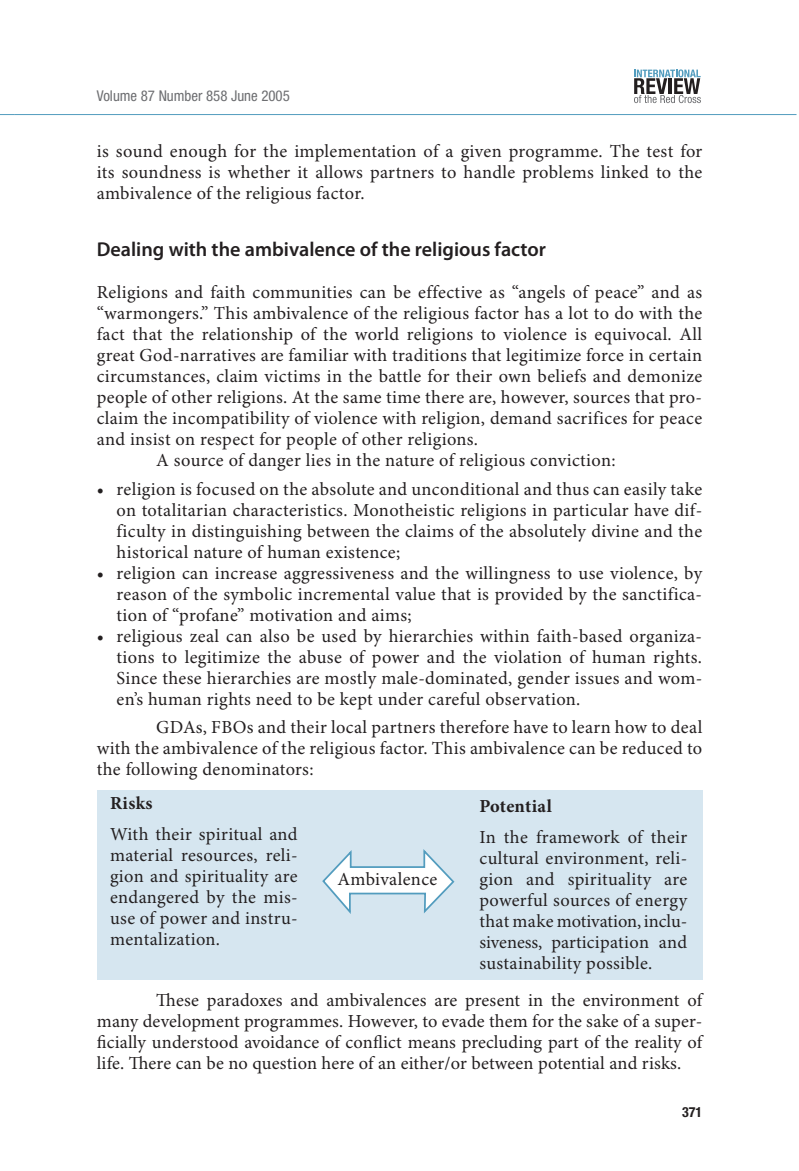
<style>
.page{position:relative;width:799px;height:1171px;background:#fff}
.page>*{position:absolute;margin:0;border:0;box-sizing:border-box;transform-origin:0 0}
.t1{font:600 20.12px "Myriad Pro";color:#231f20}
.t2{font:18.38px/21px "Minion Pro";letter-spacing:.02em;color:#231f20;text-align:justify}
.t3{font:700 18.38px "Minion Pro";letter-spacing:.015em;color:#231f20}
.t4{font:condensed 14.88px "Helvetica Neue";color:#6d6e71}
.t5{font:700 condensed 14px "Helvetica Neue";color:#231f20}
</style>
<div class="page">
<svg style="left:0;top:114px;width:15px;height:1px"></svg>
<svg style="left:634px;top:70px;width:67px;height:33px"></svg>
<hr style="left:15px;top:114px;width:781px;height:1px;background:#529cbe">
<div style="left:97px;top:790px;width:605px;height:189px;background:#d6e6f0"></div>
<svg style="left:322px;top:849px;width:133px;height:65px"></svg>
<p class="t4" style="left:97px;top:90px;width:195px">Volume 87 Number 858 June 2005</p>
<p class="t2" style="left:97px;top:142px;width:607px">is sound enough for the implementation of a given programme. The test for its soundness is whether it allows partners to handle problems linked to the ambivalence of the religious factor.</p>
<p class="t1" style="left:97px;top:242px;width:451px">Dealing with the ambivalence of the religious factor</p>
<p class="t2" style="left:97px;top:283px;width:607px">Religions and faith communities can be effective as “angels of peace” and as</p>
<p class="t2" style="left:97px;top:304px;width:607px">“warmongers.” This ambivalence of the religious factor has a lot to do with the</p>
<p class="t2" style="left:97px;top:325px;width:607px">fact that the relationship of the world religions to violence is equivocal. All</p>
<p class="t2" style="left:97px;top:346px;width:607px">great God-narratives are familiar with traditions that legitimize force in certain</p>
<p class="t2" style="left:97px;top:367px;width:607px">circumstances, claim victims in the battle for their own beliefs and demonize</p>
<p class="t2" style="left:97px;top:388px;width:607px">people of other religions. At the same time there are, however, sources that pro-</p>
<p class="t2" style="left:97px;top:409px;width:607px">claim the incompatibility of violence with religion, demand sacrifices for peace</p>
<p class="t2" style="left:97px;top:430px;width:383px">and insist on respect for people of other religions.</p>
<p class="t2" style="left:156px;top:451px;width:461px">A source of danger lies in the nature of religious conviction:</p>
<p class="t2" style="left:117px;top:480px;width:587px;text-indent:-20px">• religion is focused on the absolute and unconditional and thus can easily take on totalitarian characteristics. Monotheistic religions in particular have dif&shy;ficulty in distinguishing between the claims of the absolutely divine and the historical nature of human existence;</p>
<p class="t2" style="left:117px;top:564px;width:587px;text-indent:-20px">• religion can increase aggressiveness and the willingness to use violence, by reason of the symbolic incremental value that is provided by the sanctifica&shy;tion of “profane” motivation and aims;</p>
<p class="t2" style="left:117px;top:627px;width:587px;text-indent:-20px">• religious zeal can also be used by hierarchies within faith-based organiza&shy;tions to legitimize the abuse of power and the violation of human rights.<br>Since these hierarchies are mostly male-dominated, gender issues and wom&shy;en’s human rights need to be kept under careful observation.</p>
<p class="t2" style="left:97px;top:718px;width:607px;text-indent:60px">GDAs, FBOs and their local partners therefore have to learn how to deal with the ambivalence of the religious factor. This ambivalence can be reduced to the following denominators:</p>
<p class="t3" style="left:110px;top:796px;width:44px">Risks</p>
<p class="t2" style="left:110px;top:825px;width:189px">With their spiritual and material resources, reli&shy;gion and spirituality are endangered by the mis&shy;use of power and instru&shy;mentalization.</p>
<p class="t2" style="left:337px;top:870px;width:101px">Ambivalence</p>
<p class="t3" style="left:479px;top:798px;width:74px">Potential</p>
<p class="t2" style="left:479px;top:828px;width:209px">In the framework of their cultural environment, reli&shy;gion and spirituality are powerful sources of energy that make motivation, inclu&shy;siveness, parti ci pation and sustainability possible.</p>
<p class="t2" style="left:97px;top:991px;width:607px;text-indent:60px">These paradoxes and ambivalences are present in the environment of many development programmes. However, to evade them for the sake of a super&shy;ficially understood avoidance of conflict means precluding part of the reality of life. There can be no question here of an either/or between potential and risks.</p>
<p class="t5" style="left:682px;top:1107px;width:22px">371</p>
</div>
